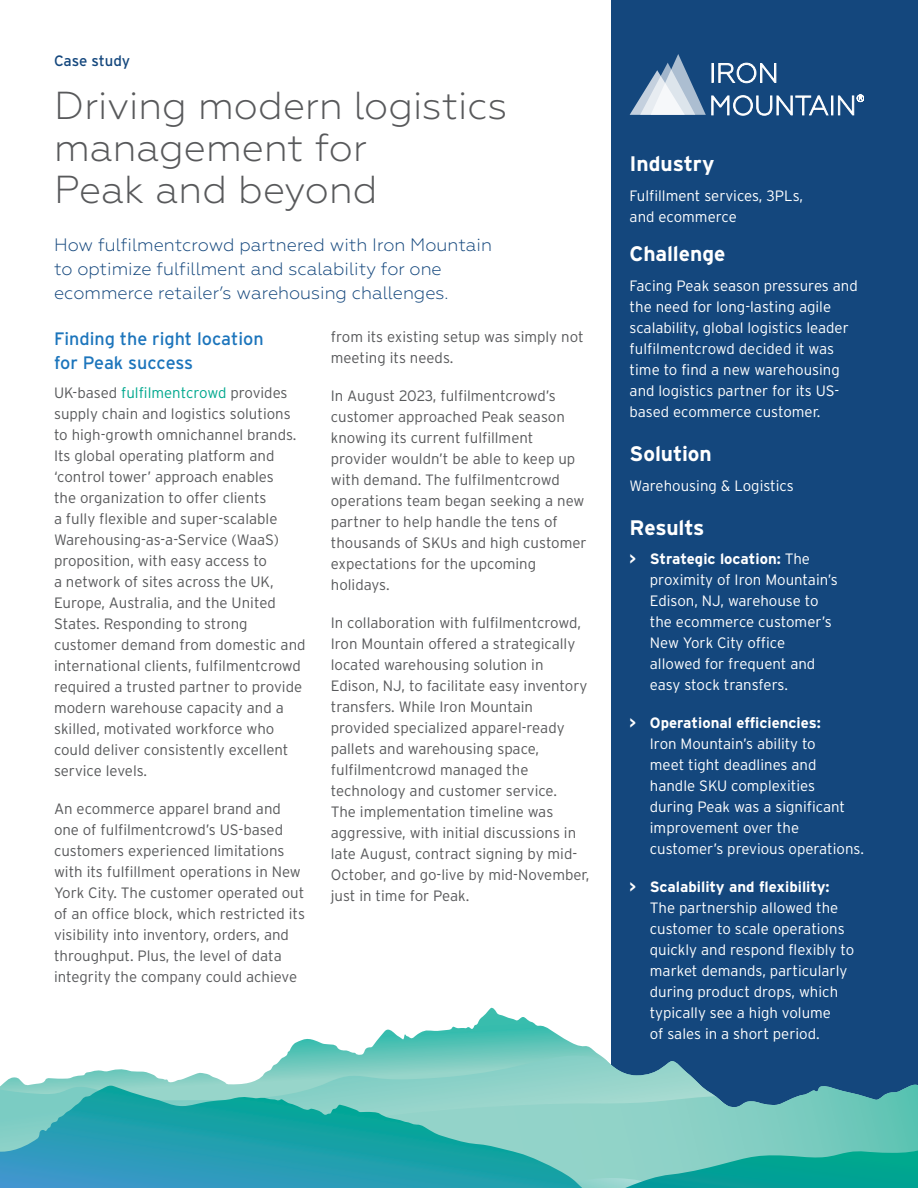
<style>
.page{position:relative;width:918px;height:1188px;background:#fff}
.page>*{position:absolute;margin:0;border:0;box-sizing:border-box;transform-origin:0 0}
.t1{font:300 39px/42px "Geometria";color:#58595b}
.t2{font:700 21px "Interstate";letter-spacing:-.005em;color:#fff}
.t3{font:300 18px/24px "Geometria";color:#14477d}
.t4{font:18px/24px "Interstate";color:#1c75bc}
.t5{font:300 15px/21px "Interstate";color:#58595b}
.t6{font:300 15px/21px "Interstate";color:#fff}
.t7{font:700 15px "Interstate";color:#fff}
.t8{font:15px "Interstate";letter-spacing:-.01em;color:#14477d}
.s1{color:#00a88e}
.s2{font-weight:700}
</style>
<div class="page">
<div style="left:611px;top:0;width:307px;height:1134px;background:#14477d"></div>
<svg style="left:286px;top:1008px;width:631px;height:77px"></svg>
<svg style="left:0;top:1056px;width:727px;height:30px"></svg>
<svg style="left:368px;top:1085px;width:550px;height:65px;background:#75bfba"></svg>
<svg style="left:582px;top:1150px;width:336px;height:38px;background:#38b4a8"></svg>
<svg style="left:0;top:1086px;width:582px;height:102px;background:#45b0b7"></svg>
<svg style="left:630px;top:54px;width:234px;height:61px"></svg>
<p class="t8" style="left:54px;top:52px;width:78px">Case study</p>
<h1 class="t1" style="left:54px;top:84px;width:455px">Driving modern logistics management for<br>Peak and beyond</h1>
<p class="t3" style="left:54px;top:232px;width:440px">How fulfilmentcrowd partnered with Iron Mountain to optimize fulfillment and scalability for one ecommerce retailer’s warehousing challenges.</p>
<p class="t4" style="left:54px;top:326px;width:211px">Finding the right location for Peak success</p>
<p class="t5" style="left:54px;top:382px;width:253px">UK-based <span class="s1">fulfilmentcrowd</span> provides supply chain and logistics solutions to high-growth omnichannel brands.<br>Its global operating platform and ‘control tower’ approach enables<br>the organization to offer clients<br>a fully flexible and super-scalable Warehousing-as-a-Service (WaaS) proposition, with easy access to<br>a network of sites across the UK, Europe, Australia, and the United States. Responding to strong customer demand from domestic and international clients, fulfilmentcrowd required a trusted partner to provide modern warehouse capacity and a skilled, motivated workforce who could deliver consistently excellent service levels.</p>
<p class="t5" style="left:54px;top:798px;width:253px">An ecommerce apparel brand and one of fulfilmentcrowd’s US-based customers experienced limitations with its fulfillment operations in New York City. The customer operated out of an office block, which restricted its visibility into inventory, orders, and throughput. Plus, the level of data integrity the company could achieve</p>
<p class="t5" style="left:331px;top:327px;width:254px">from its existing setup was simply not meeting its needs.</p>
<p class="t5" style="left:331px;top:386px;width:257px">In August 2023, fulfilmentcrowd’s customer approached Peak season knowing its current fulfillment provider wouldn’t be able to keep up with demand. The fulfilmentcrowd operations team began seeking a new partner to help handle the tens of thousands of SKUs and high customer expectations for the upcoming holidays.</p>
<p class="t5" style="left:331px;top:613px;width:260px">In collaboration with fulfilmentcrowd, Iron Mountain offered a strategically located warehousing solution in Edison, NJ, to facilitate easy inventory transfers. While Iron Mountain provided specialized apparel-ready pallets and warehousing space, fulfilmentcrowd managed the technology and customer service.<br>The implementation timeline was aggressive, with initial discussions in late August, contract signing by mid-October, and go-live by mid-November, just in time for Peak.</p>
<h2 class="t2" style="left:630px;top:152px;width:87px">Industry</h2>
<p class="t6" style="left:630px;top:185px;width:175px">Fulfillment services, 3PLs, and ecommerce</p>
<h2 class="t2" style="left:630px;top:242px;width:97px">Challenge</h2>
<p class="t6" style="left:630px;top:275px;width:230px">Facing Peak season pressures and the need for long-lasting agile scalability, global logistics leader fulfilmentcrowd decided it was time to find a new warehousing and logistics partner for its US&shy;based ecommerce customer.</p>
<h2 class="t2" style="left:630px;top:442px;width:84px">Solution</h2>
<p class="t6" style="left:630px;top:475px;width:166px">Warehousing &amp; Logistics</p>
<h2 class="t2" style="left:630px;top:515px;width:76px">Results</h2>
<p class="t6" style="left:650px;top:548px;width:190px;text-indent:-20px"><span class="s2">&gt; Strategic location:</span> The proximity of Iron Mountain’s<br>Edison, NJ, warehouse to the ecommerce customer’s<br>New York City office allowed for frequent and easy stock transfers.</p>
<p class="t7" style="left:630px;top:714px;width:193px">&gt; Operational efficiencies:</p>
<p class="t6" style="left:650px;top:733px;width:216px">Iron Mountain’s ability to<br>meet tight deadlines and handle SKU complexities<br>during Peak was a significant improvement over the customer’s previous operations.</p>
<p class="t7" style="left:630px;top:878px;width:202px">&gt; Scalability and flexibility:</p>
<p class="t6" style="left:650px;top:897px;width:206px">The partnership allowed the customer to scale operations quickly and respond flexibly to market demands, particularly during product drops, which typically see a high volume<br>of sales in a short period.</p>
</div>
